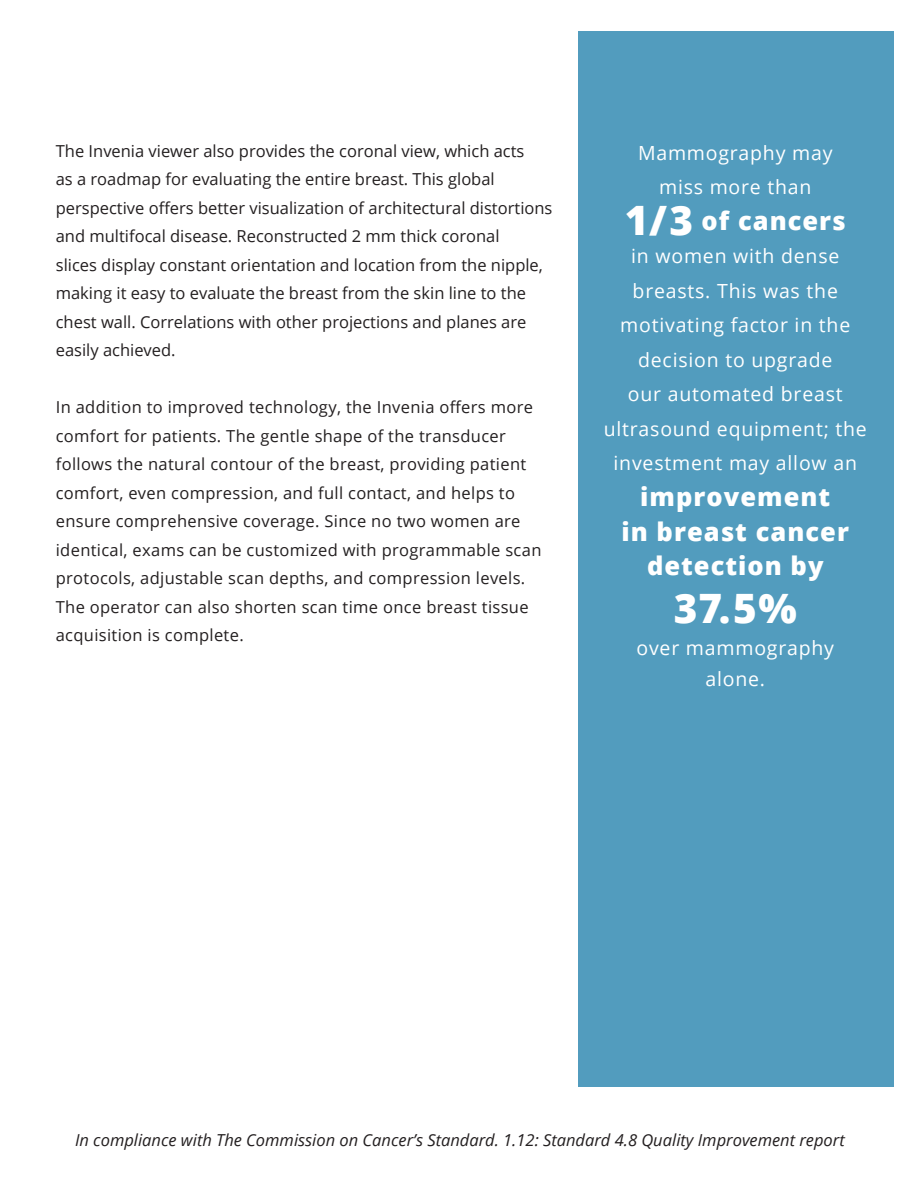
<style>
.page{position:relative;width:918px;height:1188px;background:#fff}
.page>*{position:absolute;margin:0;border:0;box-sizing:border-box;transform-origin:0 0}
.Body{font:800 40.5px "Open Sans";color:#fff}
.Body-2{font:800 25.5px/34.5px "Open Sans";letter-spacing:.04em;color:#fff;text-align:center}
.Body-3{font:19.5px/34.5px "Open Sans";letter-spacing:.04em;color:#fff;text-align:center}
.Body-4{font:16.5px/28.5px "Open Sans";letter-spacing:.02em;color:#231f20}
.Body-5{font:16.5px/28.5px "Open Sans";color:#231f20}
.Body-6{font:italic 16.5px "Open Sans";color:#231f20}
.s1{font-size:40.5px}
</style>
<div class="page">
<div style="left:578px;top:31px;width:316px;height:1055px;background:#529cbe"></div>
<p class="Body-5" style="left:56px;top:136px;width:498px">The Invenia viewer also provides the coronal view, which acts<br>as a roadmap for evaluating the entire breast. This global perspective offers better visualization of architectural distortions and multifocal disease. Reconstructed 2 mm thick coronal<br>slices display constant orientation and location from the nipple, making it easy to evaluate the breast from the skin line to the chest wall. Correlations with other projections and planes are easily achieved.</p>
<p class="Body-4" style="left:56px;top:393px;width:487px">In addition to improved technology, the Invenia offers more comfort for patients. The gentle shape of the transducer follows the natural contour of the breast, providing patient comfort, even compression, and full contact, and helps to ensure comprehensive coverage. Since no two women are identical, exams can be customized with programmable scan protocols, adjustable scan depths, and compression levels.<br>The operator can also shorten scan time once breast tissue acquisition is complete.</p>
<p class="Body-3" style="left:638px;top:135px;width:196px">Mammography may miss more than</p>
<p class="Body-2" style="left:625px;top:202px;width:223px"><span class="s1">1/3</span> of cancers</p>
<p class="Body-3" style="left:604px;top:238px;width:265px">in women with dense breasts. This was the motivating factor in the decision to upgrade<br>our automated breast ultrasound equipment; the investment may allow an</p>
<p class="Body-2" style="left:622px;top:478px;width:229px">improvement<br>in breast cancer detection by</p>
<p class="Body" style="left:674px;top:578px;width:124px">37.5%</p>
<p class="Body-3" style="left:637px;top:630px;width:199px">over mammography</p>
<p class="Body-3" style="left:706px;top:661px;width:61px">alone.</p>
<p class="Body-6" style="left:75px;top:1129px;width:771px">In compliance with The Commission on Cancer’s Standard. 1.12: Standard 4.8 Quality Improvement report</p>
</div>
